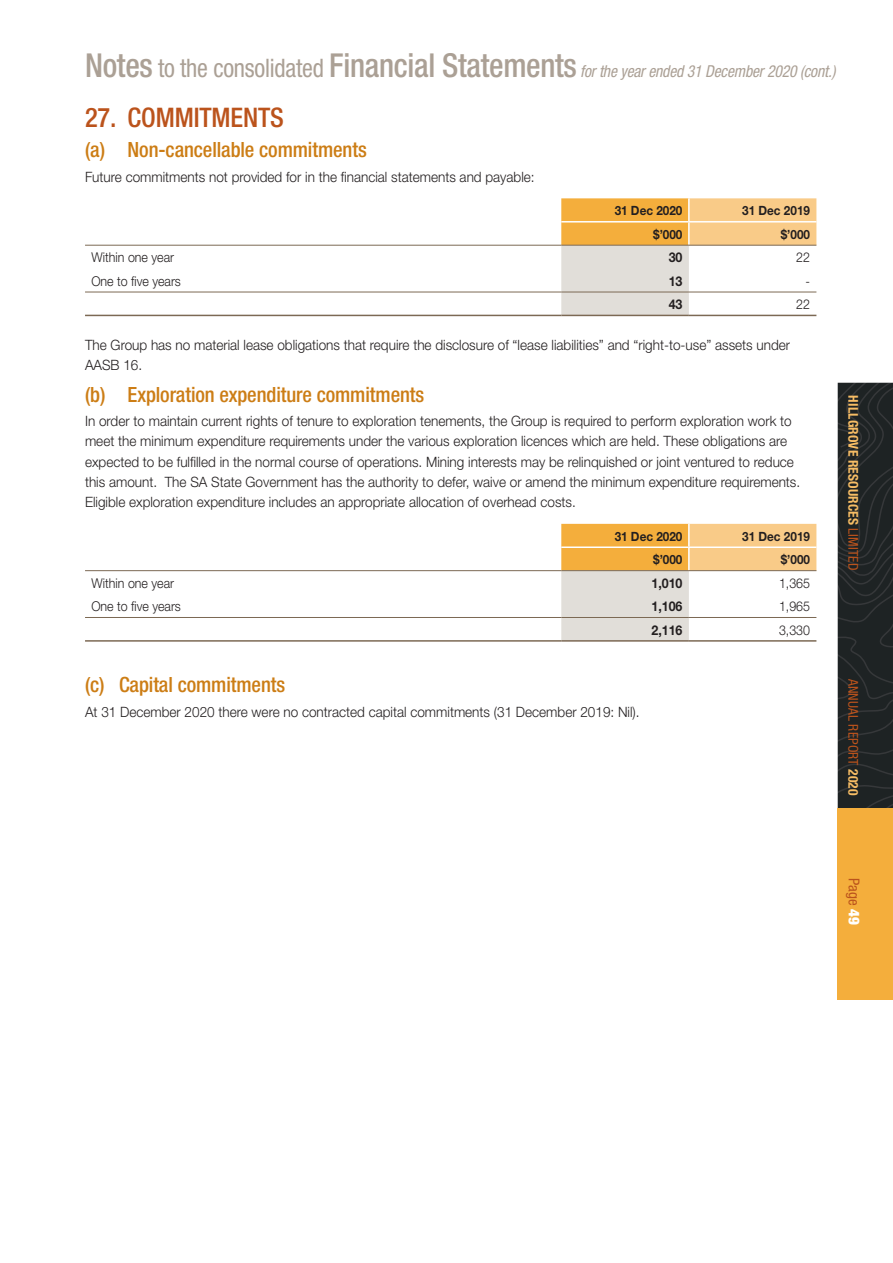
<style>
.page{position:relative;width:893px;height:1263px;background:#fff}
.page>*{position:absolute;margin:0;border:0;box-sizing:border-box;transform-origin:0 0}
.Head_1{font:500 condensed 27px "Helvetica Neue";letter-spacing:-.005em;color:#bb531c}
.Head_3{font:500 condensed 21px "Helvetica Neue";letter-spacing:-.005em;color:#cc7d15}
.Section_Head{font:italic condensed 16.5px "Helvetica Neue";letter-spacing:-.01em;color:#aba095;scale:.95 1}
.t1{font:condensed 15px "Helvetica Neue";color:#bb531c}
.Body_text{font:300 14.25px/20.2px "Helvetica Neue";color:#231f20;scale:.95 1}
.Table_text{font:300 14.25px/20.2px "Helvetica Neue";color:#231f20;scale:.95 1}
.Table_text-2{font:300 13.5px "Helvetica Neue";color:#231f20;scale:.92 1}
.t2{font:700 condensed 13.5px "Helvetica Neue";letter-spacing:.01em;color:#f7bd65}
.Table_text-3{font:700 13.5px "Helvetica Neue";color:#231f20;scale:.92 1}
.t3{font:condensed 13.5px "Helvetica Neue";letter-spacing:.01em;color:#bb531c}
.Table_Head{font:700 12.75px "Helvetica Neue";color:#231f20;scale:.92 1}
.s1{font-weight:500;font-style:normal;font-size:33px}
.s2{font-style:normal;font-size:25.5px}
.s3{font-weight:400;color:#bb531c}
.s4{font-weight:700;color:#f7bd65}
.s5{font-weight:900;color:#fff}
</style>
<div class="page">
<div style="left:838px;top:808px;width:55px;height:191px;background:#f4ae3c"></div>
<svg style="left:561px;top:198px;width:255px;height:117px"></svg>
<hr style="left:85px;top:292px;width:476px;height:1px;background:#7c6954">
<hr style="left:561px;top:292px;width:128px;height:1px;background:#7c6954">
<hr style="left:689px;top:292px;width:127px;height:1px;background:#7c6954">
<hr style="left:688px;top:198px;width:2px;height:23px;background:#fff">
<hr style="left:561px;top:221px;width:128px;height:2px;background:#fff">
<hr style="left:689px;top:221px;width:127px;height:2px;background:#fff">
<hr style="left:688px;top:223px;width:2px;height:22px;background:#fff">
<hr style="left:85px;top:315px;width:476px;height:1px;background:#7c6954">
<hr style="left:561px;top:315px;width:128px;height:1px;background:#7c6954">
<hr style="left:689px;top:315px;width:127px;height:1px;background:#7c6954">
<hr style="left:85px;top:245px;width:476px;height:1px;background:#7c6954">
<hr style="left:561px;top:245px;width:128px;height:1px;background:#7c6954">
<hr style="left:689px;top:245px;width:127px;height:1px;background:#7c6954">
<svg style="left:561px;top:382px;width:332px;height:431px"></svg>
<hr style="left:85px;top:617px;width:476px;height:1px;background:#7c6954">
<hr style="left:561px;top:617px;width:128px;height:1px;background:#7c6954">
<hr style="left:689px;top:617px;width:127px;height:1px;background:#7c6954">
<hr style="left:688px;top:524px;width:2px;height:22px;background:#fff">
<hr style="left:561px;top:546px;width:128px;height:2px;background:#fff">
<hr style="left:689px;top:546px;width:127px;height:2px;background:#fff">
<hr style="left:688px;top:548px;width:2px;height:22px;background:#fff">
<hr style="left:85px;top:640px;width:476px;height:2px;background:#7c6954">
<hr style="left:561px;top:640px;width:128px;height:2px;background:#7c6954">
<hr style="left:689px;top:640px;width:127px;height:2px;background:#7c6954">
<hr style="left:85px;top:570px;width:476px;height:1px;background:#7c6954">
<hr style="left:561px;top:570px;width:128px;height:1px;background:#7c6954">
<hr style="left:689px;top:570px;width:127px;height:1px;background:#7c6954">
<p class="Section_Head" style="left:85px;top:62px;width:791px"><span class="s1">Notes</span> <span class="s2">to the consolidated</span> <span class="s1">Financial Statements</span> for the year ended 31 December 2020 (cont.)</p>
<p class="Head_1" style="left:85px;top:102px;width:200px">27. COMMITMENTS</p>
<p class="Head_3" style="left:85px;top:137px;width:283px">(a) Non-cancellable commitments</p>
<p class="Body_text" style="left:85px;top:166px;width:475px">Future commitments not provided for in the financial statements and payable:</p>
<p class="Table_Head" style="left:615px;top:203px;width:75px">31 Dec 2020</p>
<p class="Table_Head" style="left:742px;top:203px;width:75px">31 Dec 2019</p>
<p class="Table_Head" style="left:653px;top:226px;width:33px">$’000</p>
<p class="Table_Head" style="left:781px;top:226px;width:33px">$’000</p>
<p class="Table_text-2" style="left:91px;top:249px;width:91px">Within one year</p>
<p class="Table_text-3" style="left:669px;top:249px;width:17px">30</p>
<p class="Table_text-2" style="left:796px;top:249px;width:17px">22</p>
<p class="Table_text-2" style="left:91px;top:273px;width:99px">One to five years</p>
<p class="Table_text-3" style="left:669px;top:272px;width:17px">13</p>
<p class="Table_text-2" style="left:805px;top:273px;width:6px">-</p>
<p class="Table_text-3" style="left:669px;top:296px;width:17px">43</p>
<p class="Table_text-2" style="left:796px;top:296px;width:17px">22</p>
<p class="Table_text" style="left:85px;top:334px;width:744px">The Group has no material lease obligations that require the disclosure of “lease liabilities” and “right-to-use” assets under<br>AASB 16.</p>
<p class="Head_3" style="left:85px;top:382px;width:341px">(b) Exploration expenditure commitments</p>
<p class="Body_text" style="left:85px;top:411px;width:754px">In order to maintain current rights of tenure to exploration tenements, the Group is required to perform exploration work to meet the minimum expenditure requirements under the various exploration licences which are held. These obligations are expected to be fulfilled in the normal course of operations. Mining interests may be relinquished or joint ventured to reduce this amount. The SA State Government has the authority to defer, waive or amend the minimum expenditure requirements.<br>Eligible exploration expenditure includes an appropriate allocation of overhead costs.</p>
<p class="Table_Head" style="left:615px;top:528px;width:75px">31 Dec 2020</p>
<p class="Table_Head" style="left:742px;top:528px;width:75px">31 Dec 2019</p>
<p class="Table_Head" style="left:653px;top:552px;width:33px">$’000</p>
<p class="Table_Head" style="left:781px;top:552px;width:33px">$’000</p>
<p class="Table_text-2" style="left:91px;top:575px;width:91px">Within one year</p>
<p class="Table_text-3" style="left:651px;top:574px;width:35px">1,010</p>
<p class="Table_text-2" style="left:779px;top:575px;width:35px">1,365</p>
<p class="Table_text-2" style="left:91px;top:598px;width:99px">One to five years</p>
<p class="Table_text-3" style="left:651px;top:598px;width:35px">1,106</p>
<p class="Table_text-2" style="left:779px;top:598px;width:35px">1,965</p>
<p class="Table_text-3" style="left:651px;top:621px;width:35px">2,116</p>
<p class="Table_text-2" style="left:779px;top:621px;width:35px">3,330</p>
<p class="Head_3" style="left:85px;top:672px;width:202px">(c) Capital commitments</p>
<p class="Body_text" style="left:85px;top:701px;width:585px">At 31 December 2020 there were no contracted capital commitments (31 December 2019: Nil).</p>
<p class="t2" style="left:861px;top:395px;width:176px;rotate:90deg">HILLGROVE RESOURCES <span class="s3">LIMITED</span></p>
<p class="t3" style="left:861px;top:679px;width:118px;rotate:90deg">ANNUAL REPORT <span class="s4">2020</span></p>
<p class="t1" style="left:863px;top:878px;width:48px;rotate:90deg">Page <span class="s5">49</span></p>
</div>
